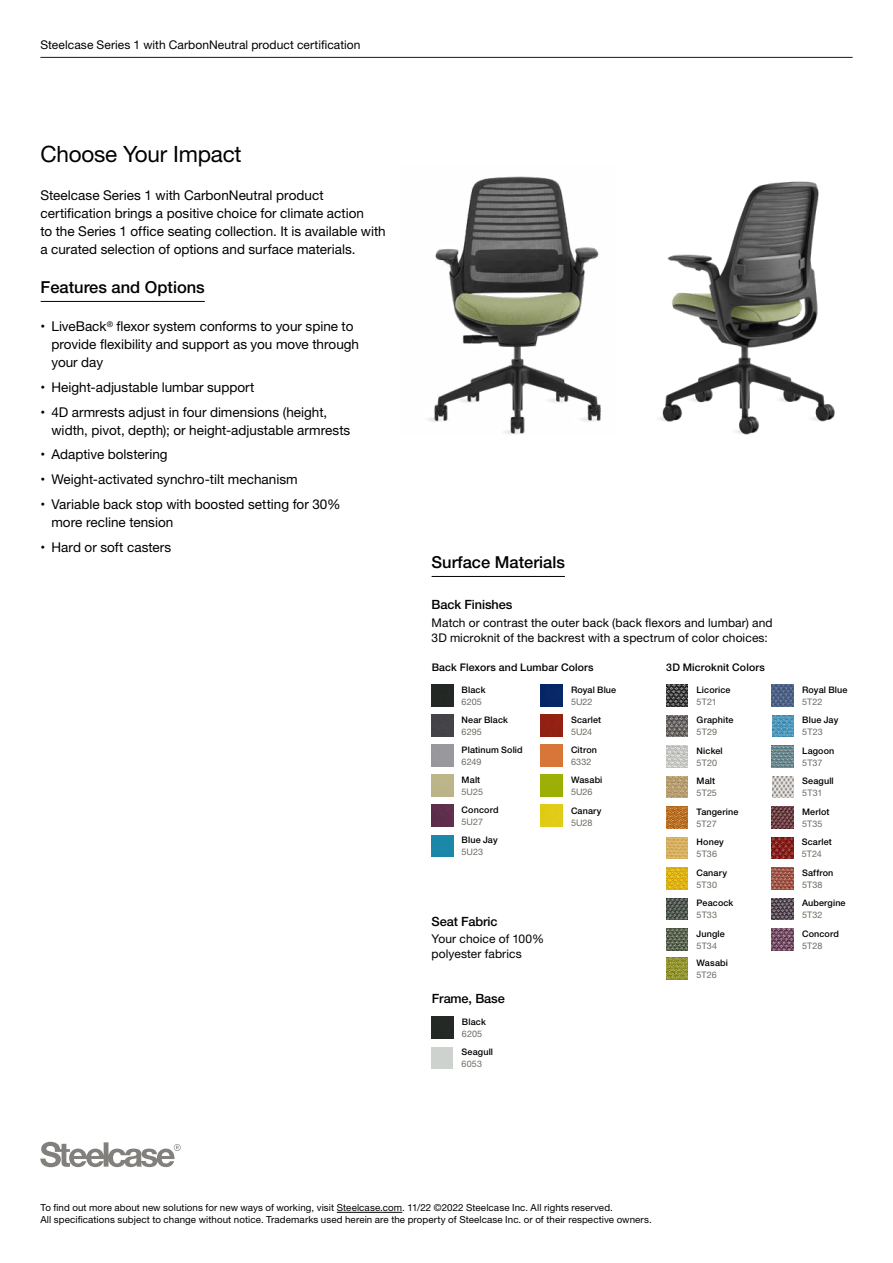
<style>
.page{position:relative;width:893px;height:1263px;background:#fff}
.page>*{position:absolute;margin:0;border:0;box-sizing:border-box;transform-origin:0 0}
.t1{font:22.5px "Helvetica Neue LT Pro";letter-spacing:-.01em;color:#000}
.t2{font:500 16.5px "Helvetica Neue LT Pro";color:#000}
.t3{font:13.5px/18px "Helvetica Neue LT Pro";color:#000}
.t4{font:500 12.75px "Helvetica Neue LT Pro";letter-spacing:-.01em;color:#000}
.t5{font:12px/15px "Helvetica Neue LT Pro";letter-spacing:.01em;color:#000}
.t6{font:500 10.5px "Helvetica Neue LT Pro";letter-spacing:.015em;color:#000}
.t7{font:9.75px/11.2px "Helvetica Neue LT Pro";letter-spacing:.01em;color:#000}
.t8{font:500 9px "Helvetica Neue LT Pro";letter-spacing:.015em;color:#000}
.t9{font:9px "Helvetica Neue LT Pro";letter-spacing:.01em;color:#6d6a63}
.s1{font-family:"Helvetica"}
</style>
<div class="page">
<img style="left:428px;top:176px;width:173px;height:259px">
<img style="left:659px;top:181px;width:176px;height:254px">
<hr style="left:337px;top:1212px;width:65px;height:1px;background:#000">
<hr style="left:40px;top:57px;width:813px;height:1px;background:#191919">
<hr style="left:41px;top:301px;width:164px;height:1px;background:#000">
<hr style="left:432px;top:576px;width:133px;height:1px;background:#000">
<img style="left:432px;top:1017px;width:21px;height:21px">
<img style="left:666px;top:746px;width:22px;height:21px">
<img style="left:666px;top:685px;width:22px;height:21px">
<img style="left:772px;top:685px;width:21px;height:21px">
<img style="left:772px;top:715px;width:22px;height:22px">
<img style="left:772px;top:776px;width:22px;height:22px">
<img style="left:772px;top:898px;width:21px;height:22px">
<img style="left:666px;top:898px;width:22px;height:22px">
<img style="left:666px;top:929px;width:22px;height:21px">
<img style="left:772px;top:807px;width:21px;height:21px">
<img style="left:666px;top:837px;width:22px;height:22px">
<img style="left:772px;top:746px;width:21px;height:21px">
<img style="left:772px;top:868px;width:21px;height:21px">
<img style="left:772px;top:837px;width:21px;height:22px">
<img style="left:666px;top:776px;width:22px;height:22px">
<img style="left:666px;top:868px;width:22px;height:21px">
<img style="left:666px;top:958px;width:22px;height:21px">
<img style="left:666px;top:807px;width:22px;height:21px">
<img style="left:772px;top:929px;width:21px;height:21px">
<img style="left:666px;top:715px;width:22px;height:22px">
<img style="left:432px;top:685px;width:21px;height:21px">
<img style="left:432px;top:715px;width:21px;height:21px">
<img style="left:541px;top:685px;width:21px;height:21px">
<img style="left:541px;top:775px;width:21px;height:21px">
<img style="left:541px;top:805px;width:21px;height:21px">
<img style="left:541px;top:745px;width:21px;height:21px">
<img style="left:541px;top:715px;width:21px;height:21px">
<div style="left:432px;top:1047px;width:21px;height:22px;background:#ced2cf"></div>
<img style="left:432px;top:835px;width:21px;height:22px">
<img style="left:432px;top:805px;width:21px;height:21px">
<svg style="left:40px;top:1142px;width:141px;height:25px"></svg>
<p class="t5" style="left:40px;top:37px;width:322px">Steelcase Series 1 with CarbonNeutral product certification</p>
<h1 class="t1" style="left:40px;top:140px;width:203px">Choose Your Impact</h1>
<p class="t3" style="left:40px;top:186px;width:347px">Steelcase Series 1 with CarbonNeutral product certification brings a positive choice for climate action<br>to the Series 1 office seating collection. It is available with a curated selection of options and surface materials.</p>
<p class="t2" style="left:41px;top:277px;width:166px">Features and Options</p>
<p class="t3" style="left:51px;top:317px;width:309px;text-indent:-11px"><span class="s1">•</span> LiveBack<sup>®</sup> flexor system conforms to your spine to provide flexibility and support as you move through your day</p>
<p class="t3" style="left:41px;top:378px;width:215px"><span class="s1">•</span> Height-adjustable lumbar support</p>
<p class="t3" style="left:51px;top:403px;width:300px;text-indent:-11px"><span class="s1">•</span> 4D armrests adjust in four dimensions (height, width, pivot, depth); or height-adjustable armrests</p>
<p class="t3" style="left:41px;top:445px;width:128px"><span class="s1">•</span> Adaptive bolstering</p>
<p class="t3" style="left:41px;top:470px;width:258px"><span class="s1">•</span> Weight-activated synchro-tilt mechanism</p>
<p class="t3" style="left:51px;top:495px;width:291px;text-indent:-11px"><span class="s1">•</span> Variable back stop with boosted setting for 30% more recline tension</p>
<p class="t3" style="left:41px;top:537px;width:132px"><span class="s1">•</span> Hard or soft casters</p>
<p class="t2" style="left:432px;top:552px;width:135px">Surface Materials</p>
<p class="t4" style="left:432px;top:597px;width:82px">Back Finishes</p>
<p class="t5" style="left:432px;top:614px;width:343px">Match or contrast the outer back (back flexors and lumbar) and<br>3D microknit of the backrest with a spectrum of color choices:</p>
<p class="t6" style="left:432px;top:661px;width:164px">Back Flexors and Lumbar Colors</p>
<p class="t6" style="left:666px;top:661px;width:100px">3D Microknit Colors</p>
<p class="t8" style="left:462px;top:684px;width:25px">Black</p>
<p class="t9" style="left:462px;top:696px;width:22px">6205</p>
<p class="t8" style="left:462px;top:714px;width:48px">Near Black</p>
<p class="t9" style="left:462px;top:726px;width:22px">6295</p>
<p class="t8" style="left:462px;top:744px;width:63px">Platinum Solid</p>
<p class="t9" style="left:462px;top:756px;width:21px">6249</p>
<p class="t8" style="left:462px;top:774px;width:20px">Malt</p>
<p class="t9" style="left:462px;top:786px;width:23px">5U25</p>
<p class="t8" style="left:462px;top:804px;width:38px">Concord</p>
<p class="t9" style="left:462px;top:816px;width:23px">5U27</p>
<p class="t8" style="left:462px;top:835px;width:38px">Blue Jay</p>
<p class="t9" style="left:462px;top:846px;width:23px">5U23</p>
<p class="t4" style="left:432px;top:913px;width:68px">Seat Fabric</p>
<p class="t5" style="left:432px;top:931px;width:114px">Your choice of 100% polyester fabrics</p>
<p class="t4" style="left:432px;top:991px;width:74px">Frame, Base</p>
<p class="t8" style="left:462px;top:1016px;width:25px">Black</p>
<p class="t9" style="left:462px;top:1028px;width:22px">6205</p>
<p class="t8" style="left:462px;top:1046px;width:33px">Seagull</p>
<p class="t9" style="left:462px;top:1058px;width:22px">6053</p>
<p class="t8" style="left:571px;top:684px;width:47px">Royal Blue</p>
<p class="t9" style="left:571px;top:696px;width:23px">5U22</p>
<p class="t8" style="left:571px;top:714px;width:32px">Scarlet</p>
<p class="t9" style="left:571px;top:726px;width:23px">5U24</p>
<p class="t8" style="left:571px;top:744px;width:28px">Citron</p>
<p class="t9" style="left:571px;top:756px;width:22px">6332</p>
<p class="t8" style="left:571px;top:774px;width:33px">Wasabi</p>
<p class="t9" style="left:571px;top:786px;width:23px">5U26</p>
<p class="t8" style="left:571px;top:805px;width:32px">Canary</p>
<p class="t9" style="left:571px;top:817px;width:23px">5U28</p>
<p class="t8" style="left:697px;top:684px;width:36px">Licorice</p>
<p class="t9" style="left:697px;top:696px;width:22px">5T21</p>
<p class="t8" style="left:697px;top:715px;width:38px">Graphite</p>
<p class="t9" style="left:697px;top:726px;width:22px">5T29</p>
<p class="t8" style="left:697px;top:745px;width:28px">Nickel</p>
<p class="t9" style="left:697px;top:757px;width:22px">5T20</p>
<p class="t8" style="left:697px;top:776px;width:20px">Malt</p>
<p class="t9" style="left:697px;top:787px;width:22px">5T25</p>
<p class="t8" style="left:696px;top:806px;width:43px">Tangerine</p>
<p class="t9" style="left:696px;top:818px;width:22px">5T27</p>
<p class="t8" style="left:697px;top:836px;width:29px">Honey</p>
<p class="t9" style="left:697px;top:848px;width:22px">5T36</p>
<p class="t8" style="left:696px;top:867px;width:32px">Canary</p>
<p class="t9" style="left:696px;top:879px;width:22px">5T30</p>
<p class="t8" style="left:697px;top:897px;width:38px">Peacock</p>
<p class="t9" style="left:697px;top:909px;width:22px">5T33</p>
<p class="t8" style="left:697px;top:928px;width:30px">Jungle</p>
<p class="t9" style="left:697px;top:940px;width:22px">5T34</p>
<p class="t8" style="left:696px;top:957px;width:33px">Wasabi</p>
<p class="t9" style="left:696px;top:969px;width:22px">5T26</p>
<p class="t8" style="left:802px;top:684px;width:47px">Royal Blue</p>
<p class="t9" style="left:802px;top:696px;width:22px">5T22</p>
<p class="t8" style="left:802px;top:715px;width:38px">Blue Jay</p>
<p class="t9" style="left:802px;top:726px;width:22px">5T23</p>
<p class="t8" style="left:802px;top:745px;width:34px">Lagoon</p>
<p class="t9" style="left:802px;top:757px;width:22px">5T37</p>
<p class="t8" style="left:802px;top:776px;width:33px">Seagull</p>
<p class="t9" style="left:802px;top:787px;width:22px">5T31</p>
<p class="t8" style="left:802px;top:806px;width:29px">Merlot</p>
<p class="t9" style="left:802px;top:818px;width:22px">5T35</p>
<p class="t8" style="left:802px;top:837px;width:32px">Scarlet</p>
<p class="t9" style="left:802px;top:848px;width:22px">5T24</p>
<p class="t8" style="left:802px;top:867px;width:33px">Saffron</p>
<p class="t9" style="left:802px;top:879px;width:22px">5T38</p>
<p class="t8" style="left:802px;top:897px;width:45px">Aubergine</p>
<p class="t9" style="left:802px;top:909px;width:22px">5T32</p>
<p class="t8" style="left:802px;top:928px;width:38px">Concord</p>
<p class="t9" style="left:802px;top:940px;width:22px">5T28</p>
<p class="t7" style="left:40px;top:1202px;width:613px">To find out more about new solutions for new ways of working, visit Steelcase.com. 11/22 ©2022 Steelcase Inc. All rights reserved.<br>All specifications subject to change without notice. Trademarks used herein are the property of Steelcase Inc. or of their respective owners.</p>
</div>
